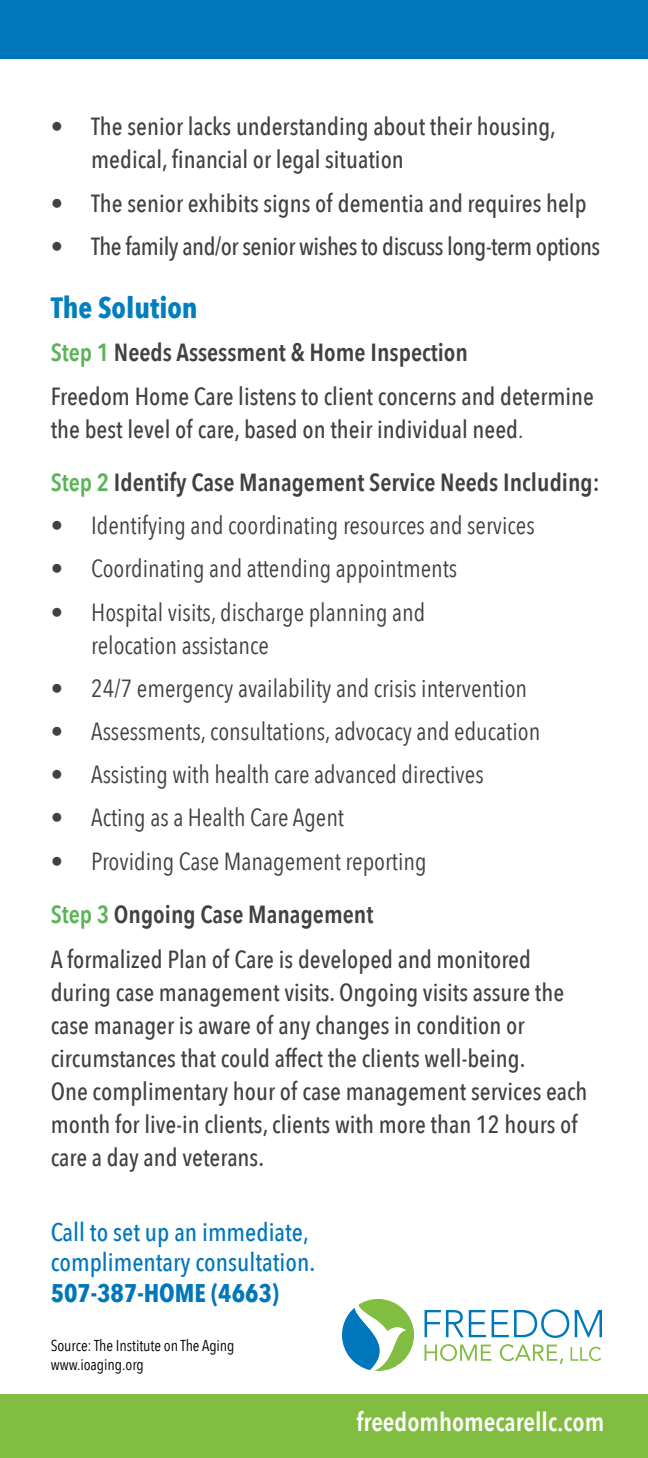
<style>
.page{position:relative;width:648px;height:1458px;background:#fff}
.page>*{position:absolute;margin:0;border:0;box-sizing:border-box;transform-origin:0 0}
.t1{font:700 29.25px "Avenir Next Condensed";color:#007ec0}
.t2{font:600 25.88px "Avenir Next Condensed";color:#fff}
.t3{font:500 25.43px/30.6px "Avenir Next Condensed";color:#0076bb}
.t4{font:700 25.43px "Avenir Next Condensed";color:#0076bb}
.t5{font:500 24.75px/33.1px "Avenir Next Condensed";color:#414042}
.t6{font:24.75px/33.1px "Avenir Next Condensed";color:#414042}
.t7{font:500 24.75px "Avenir Next Condensed";letter-spacing:-.02em;color:#414042}
.t8{font:15.75px/18.9px "Avenir Next Condensed";letter-spacing:-.005em;color:#000}
.s1{font-weight:600;color:#5bb355}
.s2{font-weight:600}
.s3{font-weight:400}
</style>
<div class="page">
<div style="left:0;top:0;width:648px;height:58px;background:#0076bb"></div>
<div style="left:0;top:1395px;width:648px;height:63px;background:#81bd41"></div>
<svg style="left:342px;top:1299px;width:72px;height:72px"></svg>
<svg style="left:425px;top:1310px;width:61px;height:27px"></svg>
<svg style="left:492px;top:1309px;width:77px;height:29px"></svg>
<svg style="left:575px;top:1310px;width:27px;height:27px"></svg>
<svg style="left:425px;top:1344px;width:66px;height:17px"></svg>
<svg style="left:500px;top:1344px;width:63px;height:20px"></svg>
<svg style="left:571px;top:1347px;width:30px;height:14px"></svg>
<p class="t5" style="left:91px;top:110px;width:466px;text-indent:-40px">• The senior lacks understanding about their housing, medical, financial or legal situation</p>
<p class="t5" style="left:51px;top:186px;width:537px">• The senior exhibits signs of dementia and requires help</p>
<p class="t7" style="left:51px;top:231px;width:551px">• The family and/or senior wishes to discuss long-term options</p>
<p class="t1" style="left:51px;top:290px;width:149px">The Solution</p>
<p class="t5" style="left:51px;top:331px;width:545px;line-height:43.2px"><span class="s1">Step 1</span> <span class="s2">Needs Assessment &amp; Home Inspection<br></span>Freedom Home Care listens to client concerns and determine</p>
<p class="t5" style="left:51px;top:402px;width:551px;line-height:53.3px">the best level of care, based on their individual need<span class="s3">.<br></span><span class="s1">Step 2</span> <span class="s2">Identify Case Management Service Needs Including:</span></p>
<p class="t6" style="left:51px;top:508px;width:486px">• Identifying and coordinating resources and services</p>
<p class="t6" style="left:51px;top:551px;width:408px">• Coordinating and attending appointments</p>
<p class="t6" style="left:91px;top:594px;width:336px;text-indent:-40px">• Hospital visits, discharge planning and relocation assistance</p>
<p class="t6" style="left:51px;top:671px;width:478px">• 24/7 emergency availability and crisis intervention</p>
<p class="t6" style="left:51px;top:714px;width:491px">• Assessments, consultations, advocacy and education</p>
<p class="t6" style="left:51px;top:757px;width:435px">• Assisting with health care advanced directives</p>
<p class="t6" style="left:51px;top:800px;width:295px">• Acting as a Health Care Agent</p>
<p class="t6" style="left:51px;top:833px;width:378px;line-height:53.3px">• Providing Case Management reporting<br><span class="s1">Step 3</span> <span class="s2">Ongoing Case Management</span></p>
<p class="t5" style="left:51px;top:943px;width:538px">A formalized Plan of Care is developed and monitored during case management visits. Ongoing visits assure the case manager is aware of any changes in condition or circumstances that could affect the clients well-being.<br>One complimentary hour of case management services each month for live-in clients, clients with more than 12 hours of care a day and veterans.</p>
<p class="t3" style="left:51px;top:1216px;width:266px">Call to set up an immediate, complimentary consultation.</p>
<p class="t4" style="left:51px;top:1277px;width:230px">507-387-HOME (4663)</p>
<p class="t8" style="left:51px;top:1336px;width:185px">Source: The Institute on The Aging www.ioaging.org</p>
<p class="t2" style="left:357px;top:1399px;width:249px">freedomhomecarellc.com</p>
</div>
